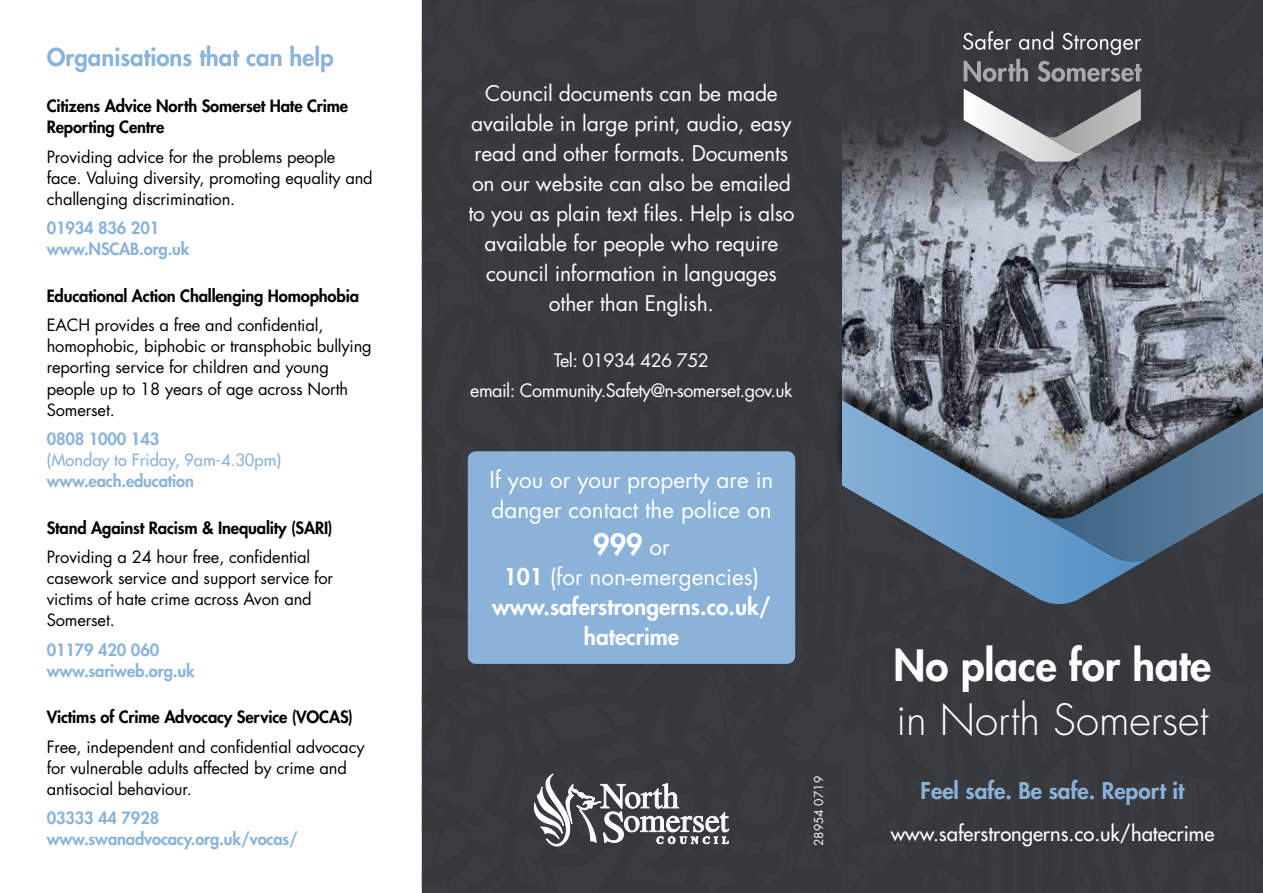
<style>
.page{position:relative;width:1263px;height:893px;background:#fff}
.page>*{position:absolute;margin:0;border:0;box-sizing:border-box;transform-origin:0 0}
.t1{font:300 42px "Futura LT";color:#fff}
.t2{font:800 42px "Futura LT";color:#fff}
.t3{font:800 28.5px "Futura LT";color:#fff}
.t4{font:800 24px "Futura LT";color:#8bb3d9}
.t5{font:800 22.5px/30px "Futura LT";color:#fff;text-align:center}
.t6{font:22.5px/30px "Futura LT";color:#fff}
.t7{font:800 22.5px "Futura LT";color:#8bb3d9}
.t8{font:21px/30px "Futura LT";letter-spacing:-.01em;color:#fff;text-align:center}
.t9{font:20.25px "Futura LT";color:#fff}
.t10{font:18px/30px "Futura LT";letter-spacing:-.03em;color:#fff;text-align:center}
.t11{font:16.5px/21px "Futura LT";letter-spacing:-.01em;color:#000}
.t12{font:800 16.5px/21px "Futura LT";letter-spacing:-.01em;color:#000}
.t13{font:800 16.5px/21px "Futura LT";letter-spacing:-.01em;color:#8bb3d9}
.t14{font:16.5px "Futura LT";color:#8bb3d9}
.t15{font:12px "Futura LT";color:#fff}
.s1{font-weight:400;font-size:22.5px}
.s2{font-weight:400}
</style>
<div class="page">
<div style="left:421px;top:0;width:421px;height:893px;background:#36383c"></div>
<svg style="left:742px;top:215px;width:27px;height:44px"></svg>
<svg style="left:650px;top:268px;width:34px;height:31px"></svg>
<svg style="left:835px;top:169px;width:7px;height:12px"></svg>
<div style="left:842px;top:0;width:421px;height:116px;background:#36383c"></div>
<div style="left:842px;top:597px;width:421px;height:296px;background:#36383c"></div>
<img style="left:842px;top:116px;width:421px;height:262px">
<div style="left:834px;top:378px;width:429px;height:219px;background:#000;opacity:.75"></div>
<svg style="left:842px;top:400px;width:312px;height:206px;background:#566d83"></svg>
<svg style="left:980px;top:398px;width:283px;height:165px;background:#63778c"></svg>
<svg style="left:964px;top:89px;width:177px;height:73px;background:#808184"></svg>
<svg style="left:959px;top:31px;width:183px;height:51px;background:#595a5e"></svg>
<svg style="left:534px;top:774px;width:195px;height:72px"></svg>
<div style="left:468px;top:451px;width:327px;height:213px;background:#8bb3d9;border-radius:9px"></div>
<h3 class="t4" style="left:47px;top:41px;width:289px">Organisations that can help</h3>
<p class="t12" style="left:47px;top:96px;width:303px">Citizens Advice North Somerset Hate Crime<br>Reporting Centre</p>
<p class="t11" style="left:47px;top:147px;width:327px">Providing advice for the problems people face. Valuing diversity, promoting equality and challenging discrimination.</p>
<p class="t13" style="left:47px;top:218px;width:144px">01934 836 201 www.NSCAB.org.uk</p>
<p class="t12" style="left:47px;top:285px;width:314px">Educational Action Challenging Homophobia</p>
<p class="t11" style="left:47px;top:315px;width:327px">EACH provides a free and confidential, homophobic, biphobic or transphobic bullying reporting service for children and young people up to 18 years of age across North Somerset.</p>
<p class="t13" style="left:47px;top:428px;width:114px">0808 1000 143</p>
<p class="t14" style="left:47px;top:449px;width:236px">(Monday to Friday, 9am-4.30pm)</p>
<p class="t13" style="left:47px;top:470px;width:149px">www.each.education</p>
<p class="t12" style="left:47px;top:517px;width:287px">Stand Against Racism &amp; Inequality (SARI)</p>
<p class="t11" style="left:47px;top:547px;width:288px">Providing a 24 hour free, confidential casework service and support service for victims of hate crime across Avon and<br>Somerset.</p>
<p class="t13" style="left:47px;top:639px;width:149px">01179 420 060 www.sariweb.org.uk</p>
<p class="t12" style="left:47px;top:706px;width:308px">Victims of Crime Advocacy Service (VOCAS)</p>
<p class="t11" style="left:47px;top:736px;width:319px">Free, independent and confidential advocacy for vulnerable adults affected by crime and antisocial behaviour.</p>
<p class="t13" style="left:47px;top:807px;width:253px">03333 44 7928 www.swanadvocacy.org.uk/vocas/</p>
<p class="t8" style="left:468px;top:79px;width:328px">Council documents can be made available in large print, audio, easy read and other formats. Documents on our website can also be emailed to you as plain text files. Help is also available for people who require council information in languages other than English.</p>
<p class="t10" style="left:470px;top:345px;width:324px">Tel: 01934 426 752<br>email: Community.Safety@n-somerset.gov.uk</p>
<h3 class="t6" style="left:489px;top:464px;width:285px">If you or your property are in danger contact the police on</h3>
<h2 class="t3" style="left:593px;top:525px;width:78px">999 <span class="s1">or</span></h2>
<h3 class="t5" style="left:492px;top:561px;width:280px">101 <span class="s2">(for non-emergencies) </span>www.saferstrongerns.co.uk/ hatecrime</h3>
<p class="t15" style="left:811px;top:846px;width:72px;rotate:-90deg">28954 0719</p>
<h1 class="t2" style="left:894px;top:637px;width:319px">No place for hate</h1>
<h1 class="t1" style="left:896px;top:694px;width:314px">in North Somerset</h1>
<h3 class="t7" style="left:921px;top:776px;width:265px">Feel safe. Be safe. Report it</h3>
<p class="t9" style="left:891px;top:820px;width:325px">www.saferstrongerns.co.uk/hatecrime</p>
</div>
